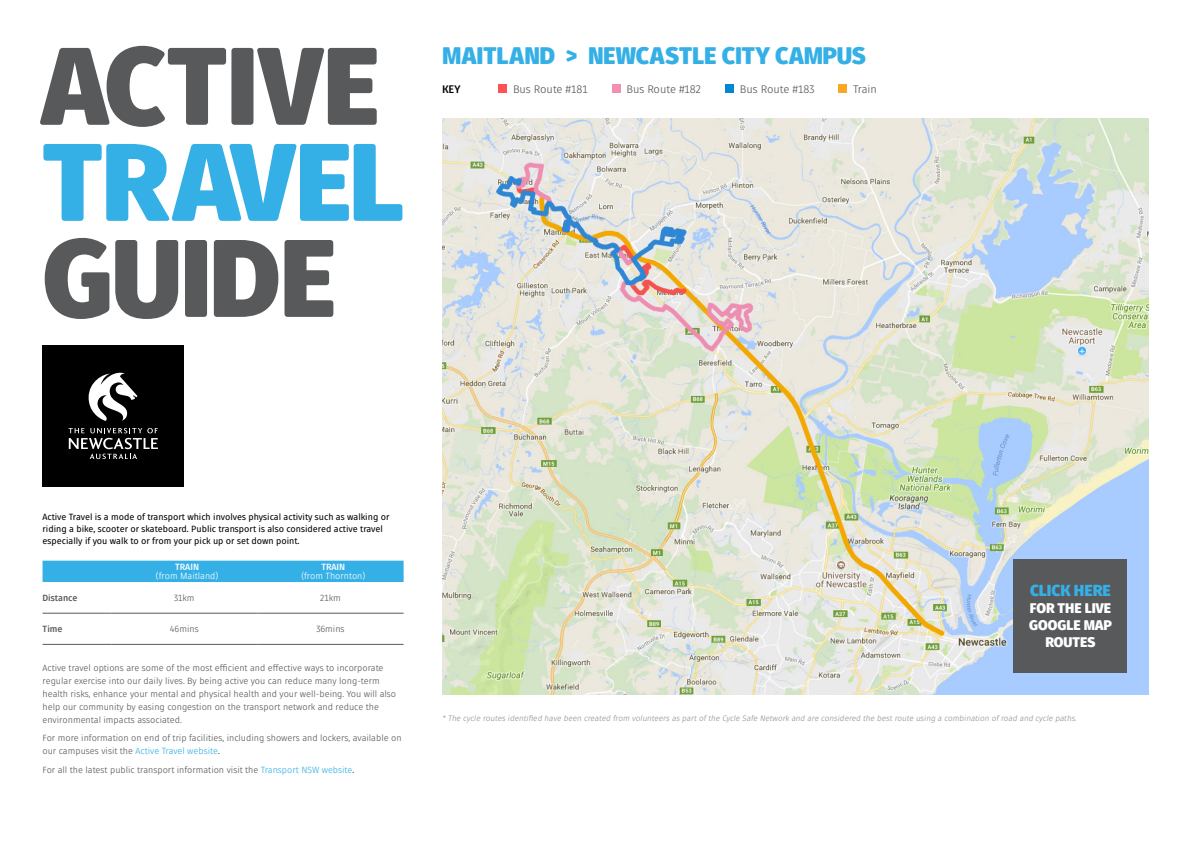
<style>
.page{position:relative;width:1191px;height:842px;background:#fff}
.page>*{position:absolute;margin:0;border:0;box-sizing:border-box;transform-origin:0 0}
.t1{font:900 110px "Fuse V.2 Display";letter-spacing:-.01em;color:#58595b}
.t2{font:900 110px "Fuse V.2 Display";letter-spacing:-.01em;color:#35b0e6}
.t3{font:900 24px "Fuse V.2 Display";color:#35b0e6}
.t4{font:900 16px "Fuse V.2 Display";color:#35b0e6}
.t5{font:900 14px/17px "Fuse V.2 Display";color:#fff;text-align:center}
.t6{font:11px "Fuse V.2 Display";color:#58595b}
.t7{font:700 11px "Fuse V.2 Display";color:#000}
.t8{font:9px/12.9px "Fuse V.2 Display";color:#58595b}
.t9{font:9px/12px "Fuse V.2 Display";color:#000}
.t10{font:9px "Fuse V.2 Display";color:#fff}
.t11{font:700 9px "Fuse V.2 Display";color:#58595b}
.t12{font:700 9px "Fuse V.2 Display";color:#fff}
.t13{font:italic 8px "Fuse V.2 Display";color:#939598}
.s1{color:#35b0e6}
.s2{color:#000}
</style>
<div class="page">
<div style="left:837px;top:84px;width:9px;height:9px;background:#f9a825"></div>
<div style="left:43px;top:345px;width:141px;height:142px;background:#000"></div>
<svg style="left:68px;top:428px;width:90px;height:31px"></svg>
<svg style="left:89px;top:372px;width:48px;height:49px"></svg>
<div style="left:43px;top:561px;width:360px;height:21px;background:#35b0e6"></div>
<hr style="left:43px;top:613px;width:68px;height:1px;background:#58595b">
<hr style="left:111px;top:613px;width:146px;height:1px;background:#58595b">
<hr style="left:257px;top:613px;width:146px;height:1px;background:#58595b">
<hr style="left:43px;top:644px;width:68px;height:1px;background:#58595b">
<hr style="left:111px;top:644px;width:146px;height:1px;background:#58595b">
<hr style="left:257px;top:644px;width:146px;height:1px;background:#58595b">
<img style="left:442px;top:118px;width:706px;height:577px">
<div style="left:1013px;top:559px;width:114px;height:114px;background:#58595b"></div>
<div style="left:497px;top:84px;width:9px;height:9px;background:#ff5252"></div>
<div style="left:611px;top:84px;width:9px;height:9px;background:#f48fb1"></div>
<div style="left:725px;top:84px;width:9px;height:9px;background:#0288d1"></div>
<h1 class="t1" style="left:43px;top:12px;width:339px">ACTIVE</h1>
<h1 class="t2" style="left:43px;top:108px;width:362px">TRAVEL</h1>
<h1 class="t1" style="left:43px;top:204px;width:295px">GUIDE</h1>
<h2 class="t3" style="left:442px;top:39px;width:425px">MAITLAND &gt; NEWCASTLE CITY CAMPUS</h2>
<p class="t7" style="left:442px;top:83px;width:20px">KEY</p>
<p class="t6" style="left:513px;top:83px;width:76px">Bus Route #181</p>
<p class="t6" style="left:626px;top:83px;width:76px">Bus Route #182</p>
<p class="t6" style="left:740px;top:83px;width:76px">Bus Route #183</p>
<p class="t6" style="left:853px;top:83px;width:25px">Train</p>
<p class="t9" style="left:43px;top:510px;width:348px">Active Travel is a mode of transport which involves physical activity such as walking or riding a bike, scooter or skateboard. Public transport is also considered active travel especially if you walk to or from your pick up or set down point.</p>
<p class="t12" style="left:175px;top:561px;width:25px">TRAIN</p>
<p class="t10" style="left:156px;top:571px;width:64px">(from Maitland)</p>
<p class="t12" style="left:321px;top:561px;width:25px">TRAIN</p>
<p class="t10" style="left:301px;top:571px;width:65px">(from Thornton)</p>
<p class="t11" style="left:43px;top:592px;width:36px">Distance</p>
<p class="t8" style="left:174px;top:591px;width:22px">31km</p>
<p class="t8" style="left:320px;top:591px;width:22px">21km</p>
<p class="t11" style="left:43px;top:623px;width:22px">Time</p>
<p class="t8" style="left:170px;top:623px;width:30px">46mins</p>
<p class="t8" style="left:316px;top:623px;width:30px">36mins</p>
<p class="t8" style="left:43px;top:662px;width:355px">Active travel options are some of the most efficient and effective ways to incorporate regular exercise into our daily lives. By being active you can reduce many long-term health risks, enhance your mental and physical health and your well-being. You will also help our community by easing congestion on the transport network and reduce the environmental impacts associated.</p>
<p class="t8" style="left:43px;top:732px;width:360px">For more information on end of trip facilities, including showers and lockers, available on our campuses visit the <span class="s1">Active Travel website</span><span class="s2">.</span></p>
<p class="t8" style="left:43px;top:763px;width:313px">For all the latest public transport information visit the <span class="s1">Transport NSW website</span><span class="s2">.</span></p>
<h3 class="t4" style="left:1030px;top:580px;width:82px">CLICK HERE</h3>
<h3 class="t5" style="left:1029px;top:600px;width:84px">FOR THE LIVE<br>GOOGLE MAP<br>ROUTES</h3>
<p class="t13" style="left:442px;top:713px;width:636px">* The cycle routes identified have been created from volunteers as part of the Cycle Safe Network and are considered the best route using a combination of road and cycle paths.</p>
</div>
